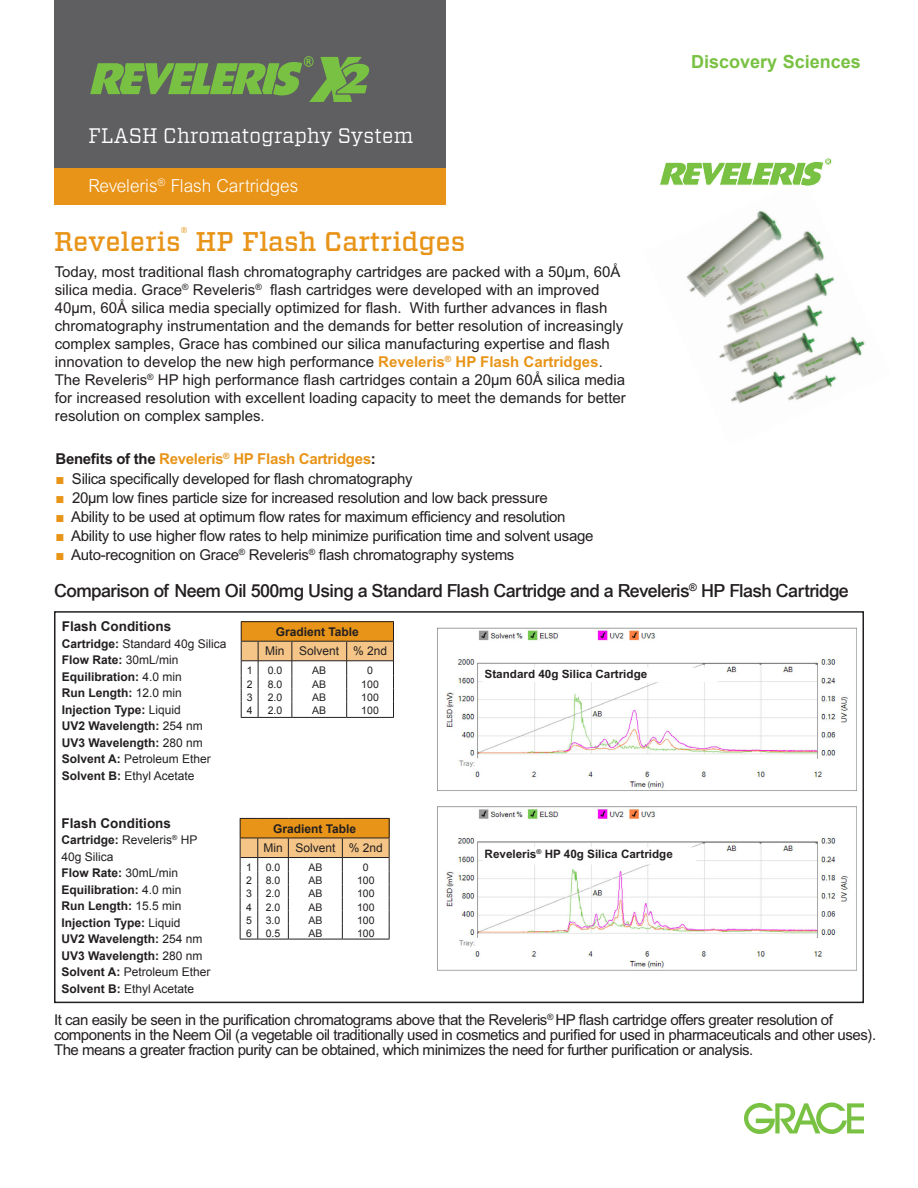
<style>
.page{position:relative;width:918px;height:1188px;background:#fff}
.page>*{position:absolute;margin:0;border:0;box-sizing:border-box;transform-origin:0 0}
.Product_Name_Header{font:500 27px "Vitesse";color:#e89418}
.Body{font:21px "Vitesse";letter-spacing:.01em;color:#fff;scale:.95 1}
.Text_Header{font:500 18px "Arial";letter-spacing:-.03em;color:#231f20}
.Product_Name_Header-2{font:300 18px "Arial MT Std";color:#fff;scale:.95 1}
.t1{font:700 18px "Arial";color:#79c142}
.Product_Name_Header-3{font:500 15.75px "Vitesse";color:#e89418}
.Text_Header-2{font:15px/15px "Arial MT Std";letter-spacing:-.03em;color:#231f20}
.Text{font:15px/18px "Arial MT Std";color:#231f20}
.Text_Header-3{font:700 15px "Arial MT Std";letter-spacing:-.02em;color:#e89418}
.Chrom_Conditions{font:700 13.5px "Arial";color:#231f20}
.Chrom_Conditions-2{font:700 12px "Arial";color:#231f20}
.Chrom_Conditions-3{font:12px "Arial";color:#231f20}
.Text-2{font:12px "Arial";color:#231f20}
.Text-3{font:700 12px "Arial";color:#231f20}
.Text-4{font:700 11.7px "Arial MT Std";color:#231f20}
.Text-5{font:10.5px "Arial";color:#231f20}
.s1{font-weight:700;color:#e89418}
.s2{color:#231f20}
.s3{font-family:"Arial";color:#e89418}
.s4{font-weight:700}
.s5{font-weight:400}
</style>
<div class="page">
<img style="left:686px;top:211px;width:179px;height:192px">
<svg style="left:744px;top:1102px;width:120px;height:32px"></svg>
<svg style="left:659px;top:157px;width:174px;height:29px"></svg>
<div style="left:828px;top:178px;width:6px;height:14px;background:#fff"></div>
<div style="left:54px;top:0;width:392px;height:169px;background:#5f5f62"></div>
<svg style="left:90px;top:56px;width:280px;height:46px"></svg>
<div style="left:54px;top:168px;width:392px;height:37px;background:#e89418"></div>
<svg style="left:241px;top:621px;width:153px;height:97px"></svg>
<hr style="left:258px;top:641px;width:34px;height:1px;background:#231f20">
<hr style="left:292px;top:641px;width:55px;height:1px;background:#231f20">
<hr style="left:347px;top:641px;width:47px;height:1px;background:#231f20">
<svg style="left:240px;top:818px;width:150px;height:122px"></svg>
<hr style="left:258px;top:838px;width:30px;height:1px;background:#231f20">
<hr style="left:288px;top:838px;width:54px;height:1px;background:#231f20">
<hr style="left:342px;top:838px;width:48px;height:1px;background:#231f20">
<div style="left:54px;top:611px;width:810px;height:392px;border:2px solid #231f20"></div>
<img style="left:437px;top:806px;width:419px;height:165px">
<div style="left:484px;top:848px;width:211px;height:16px;background:#fff"></div>
<img style="left:437px;top:627px;width:419px;height:164px">
<div style="left:484px;top:669px;width:233px;height:12px;background:#fff"></div>
<p class="Body" style="left:89px;top:122px;width:343px">FLASH Chromatography System</p>
<p class="Product_Name_Header-2" style="left:89px;top:176px;width:222px">Reveleris<sup>®</sup> Flash Cartridges</p>
<p class="Product_Name_Header-3" style="left:181px;top:222px;width:8px">®</p>
<p class="Product_Name_Header" style="left:196px;top:224px;width:271px">HP Flash Cartridges</p>
<p class="Text" style="left:55px;top:263px;width:573px">Today, most traditional flash chromatography cartridges are packed with a 50µm, 60Å silica media. Grace<sup>®</sup> Reveleris<sup>®</sup> flash cartridges were developed with an improved 40µm, 60Å silica media specially optimized for flash. With further advances in flash chromatography instrumentation and the demands for better resolution of increasingly complex samples, Grace has combined our silica manufacturing expertise and flash innovation to develop the new high performance <span class="s1">Reveleris</span><sup>®</sup> <span class="s1">HP Flash Cartridges</span>.<br>The Reveleris<sup>®</sup> HP high performance flash cartridges contain a 20µm 60Å silica media for increased resolution with excellent loading capacity to meet the demands for better resolution on complex samples.</p>
<p class="Text_Header-3" style="left:56px;top:450px;width:322px"><span class="s2">Benefits of the</span> Reveleris<sup>®</sup> HP Flash Cartridges<span class="s2">:</span></p>
<p class="Text_Header-2" style="left:56px;top:471px;width:359px"><span class="s3">■</span> Silica specifically developed for flash chromatography</p>
<p class="Text_Header-2" style="left:56px;top:490px;width:494px"><span class="s3">■</span> 20µm low fines particle size for increased resolution and low back pressure</p>
<p class="Text_Header-2" style="left:56px;top:509px;width:512px"><span class="s3">■</span> Ability to be used at optimum flow rates for maximum efficiency and resolution</p>
<p class="Text_Header-2" style="left:56px;top:528px;width:539px"><span class="s3">■</span> Ability to use higher flow rates to help minimize purification time and solvent usage</p>
<p class="Text_Header-2" style="left:56px;top:548px;width:460px"><span class="s3">■</span> Auto-recognition on Grace<sup>®</sup> Reveleris<sup>®</sup> flash chromatography systems</p>
<p class="Product_Name_Header" style="left:54px;top:224px;width:128px">Reveleris</p>
<p class="t1" style="left:691px;top:50px;width:171px">Discovery Sciences</p>
<p class="Text_Header" style="left:54px;top:580px;width:796px">Comparison of Neem Oil 500mg Using a Standard Flash Cartridge and a Reveleris<sup>®</sup> HP Flash Cartridge</p>
<p class="Chrom_Conditions" style="left:62px;top:617px;width:111px">Flash Conditions</p>
<p class="Chrom_Conditions-3" style="left:62px;top:636px;width:166px"><span class="s4">Cartridge:</span> Standard 40g Silica</p>
<p class="Chrom_Conditions-2" style="left:62px;top:652px;width:118px">Flow Rate: <span class="s5">30mL/min</span></p>
<p class="Chrom_Conditions-2" style="left:62px;top:669px;width:122px">Equilibration: <span class="s5">4.0 min</span></p>
<p class="Chrom_Conditions-2" style="left:62px;top:685px;width:122px">Run Length: <span class="s5">12.0 min</span></p>
<p class="Chrom_Conditions-2" style="left:62px;top:702px;width:121px">Injection Type: <span class="s5">Liquid</span></p>
<p class="Chrom_Conditions-2" style="left:62px;top:718px;width:142px">UV2 Wavelength: <span class="s5">254 nm</span></p>
<p class="Chrom_Conditions-2" style="left:62px;top:735px;width:142px">UV3 Wavelength: <span class="s5">280 nm</span></p>
<p class="Chrom_Conditions-3" style="left:62px;top:751px;width:150px"><span class="s4">Solvent A:</span> Petroleum Ether</p>
<p class="Chrom_Conditions-3" style="left:62px;top:768px;width:134px"><span class="s4">Solvent B:</span> Ethyl Acetate</p>
<p class="Chrom_Conditions" style="left:62px;top:814px;width:111px">Flash Conditions</p>
<p class="Chrom_Conditions-3" style="left:62px;top:832px;width:137px"><span class="s4">Cartridge:</span> Reveleris<sup>®</sup> HP</p>
<p class="Chrom_Conditions-3" style="left:62px;top:849px;width:54px">40g Silica</p>
<p class="Chrom_Conditions-2" style="left:62px;top:865px;width:118px">Flow Rate: <span class="s5">30mL/min</span></p>
<p class="Chrom_Conditions-2" style="left:62px;top:882px;width:122px">Equilibration: <span class="s5">4.0 min</span></p>
<p class="Chrom_Conditions-2" style="left:62px;top:898px;width:122px">Run Length: <span class="s5">15.5 min</span></p>
<p class="Chrom_Conditions-2" style="left:62px;top:915px;width:121px">Injection Type: <span class="s5">Liquid</span></p>
<p class="Chrom_Conditions-2" style="left:62px;top:931px;width:142px">UV2 Wavelength: <span class="s5">254 nm</span></p>
<p class="Chrom_Conditions-2" style="left:62px;top:948px;width:142px">UV3 Wavelength: <span class="s5">280 nm</span></p>
<p class="Chrom_Conditions-3" style="left:62px;top:964px;width:150px"><span class="s4">Solvent A:</span> Petroleum Ether</p>
<p class="Chrom_Conditions-3" style="left:62px;top:981px;width:134px"><span class="s4">Solvent B:</span> Ethyl Acetate</p>
<p class="Text-3" style="left:276px;top:624px;width:85px">Gradient Table</p>
<p class="Text-2" style="left:265px;top:643px;width:21px">Min</p>
<p class="Text-2" style="left:299px;top:643px;width:42px">Solvent</p>
<p class="Text-2" style="left:353px;top:643px;width:36px">% 2nd</p>
<p class="Text-5" style="left:247px;top:663px;width:7px">1</p>
<p class="Text-5" style="left:268px;top:663px;width:16px">0.0</p>
<p class="Text-5" style="left:312px;top:663px;width:16px">AB</p>
<p class="Text-5" style="left:367px;top:663px;width:7px">0</p>
<p class="Text-5" style="left:247px;top:678px;width:7px">2</p>
<p class="Text-5" style="left:268px;top:678px;width:16px">8.0</p>
<p class="Text-5" style="left:312px;top:678px;width:16px">AB</p>
<p class="Text-5" style="left:361px;top:678px;width:19px">100</p>
<p class="Text-5" style="left:247px;top:691px;width:7px">3</p>
<p class="Text-5" style="left:268px;top:691px;width:16px">2.0</p>
<p class="Text-5" style="left:312px;top:691px;width:16px">AB</p>
<p class="Text-5" style="left:361px;top:691px;width:19px">100</p>
<p class="Text-5" style="left:247px;top:704px;width:7px">4</p>
<p class="Text-5" style="left:268px;top:704px;width:16px">2.0</p>
<p class="Text-5" style="left:312px;top:704px;width:16px">AB</p>
<p class="Text-5" style="left:361px;top:704px;width:19px">100</p>
<p class="Text-3" style="left:273px;top:820px;width:85px">Gradient Table</p>
<p class="Text-2" style="left:263px;top:840px;width:21px">Min</p>
<p class="Text-2" style="left:295px;top:840px;width:42px">Solvent</p>
<p class="Text-2" style="left:349px;top:840px;width:36px">% 2nd</p>
<p class="Text-5" style="left:246px;top:860px;width:7px">1</p>
<p class="Text-5" style="left:266px;top:860px;width:16px">0.0</p>
<p class="Text-5" style="left:308px;top:860px;width:16px">AB</p>
<p class="Text-5" style="left:363px;top:860px;width:7px">0</p>
<p class="Text-5" style="left:246px;top:874px;width:7px">2</p>
<p class="Text-5" style="left:266px;top:874px;width:16px">8.0</p>
<p class="Text-5" style="left:308px;top:874px;width:16px">AB</p>
<p class="Text-5" style="left:357px;top:874px;width:19px">100</p>
<p class="Text-5" style="left:246px;top:887px;width:7px">3</p>
<p class="Text-5" style="left:266px;top:887px;width:16px">2.0</p>
<p class="Text-5" style="left:308px;top:887px;width:16px">AB</p>
<p class="Text-5" style="left:357px;top:887px;width:19px">100</p>
<p class="Text-5" style="left:246px;top:900px;width:7px">4</p>
<p class="Text-5" style="left:266px;top:900px;width:16px">2.0</p>
<p class="Text-5" style="left:308px;top:900px;width:16px">AB</p>
<p class="Text-5" style="left:357px;top:900px;width:19px">100</p>
<p class="Text-5" style="left:246px;top:913px;width:7px">5</p>
<p class="Text-5" style="left:266px;top:913px;width:16px">3.0</p>
<p class="Text-5" style="left:308px;top:913px;width:16px">AB</p>
<p class="Text-5" style="left:357px;top:913px;width:19px">100</p>
<p class="Text-5" style="left:246px;top:926px;width:7px">6</p>
<p class="Text-5" style="left:266px;top:926px;width:16px">0.5</p>
<p class="Text-5" style="left:308px;top:926px;width:16px">AB</p>
<p class="Text-5" style="left:357px;top:926px;width:19px">100</p>
<p class="Text-4" style="left:485px;top:667px;width:164px">Standard 40g Silica Cartridge</p>
<p class="Text-4" style="left:485px;top:847px;width:190px">Reveleris<sup>®</sup> HP 40g Silica Cartridge</p>
<p class="Text_Header-2" style="left:54px;top:1012px;width:824px">It can easily be seen in the purification chromatograms above that the Reveleris<sup>®</sup> HP flash cartridge offers greater resolution of components in the Neem Oil (a vegetable oil traditionally used in cosmetics and purified for used in pharmaceuticals and other uses).<br>The means a greater fraction purity can be obtained, which minimizes the need for further purification or analysis.</p>
</div>
